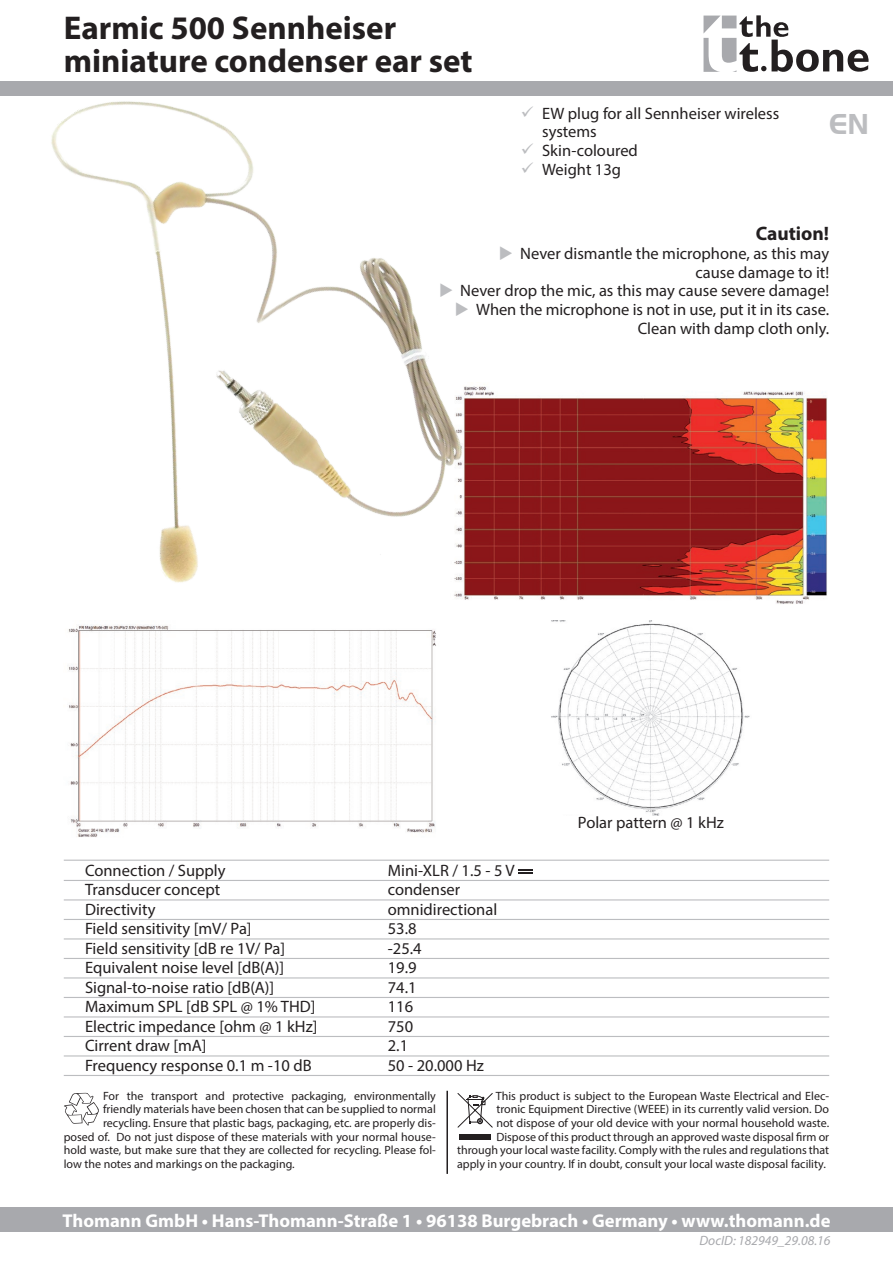
<style>
.page{position:relative;width:893px;height:1263px;background:#fff}
.page>*{position:absolute;margin:0;border:0;box-sizing:border-box;transform-origin:0 0}
.Titel{font:700 33px/33px "Myriad Pro";color:#231f20}
.t1{font:700 30px "Handel Got D";color:#bcbdc0}
.Subhead{font:700 19.5px "Myriad Pro";color:#231f20}
.t2{font:700 18.6px "Myriad Pro";color:#fff}
.Tech_Data_underline{font:16.5px/18.8px "Myriad Pro";color:#231f20;text-align:right}
.Tech_Data_doubleline{font:16.5px "Myriad Pro";color:#231f20}
.Body_Text{font:16.5px "Myriad Pro";color:#231f20}
.t3{font:italic 13.5px "Myriad Pro";color:#a8a9ad}
.Entsorgungshinweise{font:12px/13.5px "Myriad Pro";color:#231f20;text-align:right}
</style>
<div class="page">
<div style="left:0;top:1208px;width:893px;height:24px;background:#a8a9ad"></div>
<div style="left:0;top:81px;width:893px;height:15px;background:#a8a9ad"></div>
<svg style="left:703px;top:15px;width:166px;height:57px"></svg>
<svg style="left:64px;top:1093px;width:35px;height:32px"></svg>
<div style="left:459px;top:1134px;width:32px;height:6px;background:#231f20"></div>
<svg style="left:457px;top:1093px;width:35px;height:35px"></svg>
<hr style="left:446px;top:1091px;width:2px;height:83px;background:#231f20">
<hr style="left:64px;top:860px;width:765px;height:1px;background:#bcbdc0">
<hr style="left:64px;top:880px;width:765px;height:1px;background:#bcbdc0">
<hr style="left:64px;top:899px;width:765px;height:1px;background:#bcbdc0">
<hr style="left:64px;top:919px;width:765px;height:1px;background:#bcbdc0">
<hr style="left:64px;top:938px;width:765px;height:1px;background:#bcbdc0">
<hr style="left:64px;top:958px;width:765px;height:1px;background:#bcbdc0">
<hr style="left:64px;top:977px;width:765px;height:1px;background:#bcbdc0">
<hr style="left:64px;top:997px;width:765px;height:1px;background:#bcbdc0">
<hr style="left:64px;top:1016px;width:765px;height:1px;background:#bcbdc0">
<hr style="left:64px;top:1036px;width:765px;height:1px;background:#bcbdc0">
<hr style="left:64px;top:1055px;width:765px;height:1px;background:#bcbdc0">
<hr style="left:64px;top:1075px;width:765px;height:1px;background:#bcbdc0">
<svg style="left:518px;top:869px;width:15px;height:4px"></svg>
<img style="left:68px;top:663px;width:367px;height:174px">
<img style="left:531px;top:391px;width:296px;height:213px">
<img style="left:551px;top:621px;width:199px;height:195px">
<img style="left:51px;top:101px;width:480px;height:562px">
<svg style="left:500px;top:246px;width:12px;height:14px"></svg>
<svg style="left:440px;top:283px;width:28px;height:33px"></svg>
<svg style="left:522px;top:106px;width:9px;height:11px"></svg>
<svg style="left:522px;top:143px;width:9px;height:11px"></svg>
<svg style="left:522px;top:162px;width:9px;height:11px"></svg>
<p class="Titel" style="left:64px;top:10px;width:410px">Earmic 500 Sennheiser miniature condenser ear set</p>
<p class="Tech_Data_underline" style="left:542px;top:104px;width:239px;text-align:left">EW plug for all Sennheiser wireless systems</p>
<p class="Tech_Data_underline" style="left:542px;top:141px;width:97px">Skin-coloured</p>
<p class="Tech_Data_underline" style="left:542px;top:160px;width:80px">Weight 13g</p>
<h2 class="t1" style="left:829px;top:107px;width:41px">EN</h2>
<p class="Subhead" style="left:756px;top:221px;width:75px">Caution!</p>
<p class="Tech_Data_underline" style="left:520px;top:244px;width:310px">Never dismantle the microphone, as this may cause damage to it!</p>
<p class="Tech_Data_underline" style="left:460px;top:281px;width:370px">Never drop the mic, as this may cause severe damage!</p>
<p class="Tech_Data_underline" style="left:476px;top:300px;width:354px">When the microphone is not in use, put it in its case.<br>Clean with damp cloth only.</p>
<p class="Tech_Data_doubleline" style="left:85px;top:860px;width:142px">Connection / Supply</p>
<p class="Tech_Data_doubleline" style="left:388px;top:860px;width:128px">Mini-XLR / 1.5 - 5 V</p>
<p class="Tech_Data_underline" style="left:85px;top:880px;width:137px">Transducer concept</p>
<p class="Tech_Data_underline" style="left:388px;top:880px;width:74px">condenser</p>
<p class="Tech_Data_underline" style="left:85px;top:899px;width:72px">Directivity</p>
<p class="Tech_Data_underline" style="left:388px;top:899px;width:111px">omnidirectional</p>
<p class="Tech_Data_underline" style="left:85px;top:919px;width:168px">Field sensitivity [mV/ Pa]</p>
<p class="Tech_Data_underline" style="left:388px;top:919px;width:30px">53.8</p>
<p class="Tech_Data_underline" style="left:85px;top:938px;width:202px">Field sensitivity [dB re 1V/ Pa]</p>
<p class="Tech_Data_underline" style="left:388px;top:938px;width:35px">-25.4</p>
<p class="Tech_Data_underline" style="left:85px;top:958px;width:201px">Equivalent noise level [dB(A)]</p>
<p class="Tech_Data_underline" style="left:388px;top:958px;width:30px">19.9</p>
<p class="Tech_Data_underline" style="left:85px;top:977px;width:191px">Signal-to-noise ratio [dB(A)]</p>
<p class="Tech_Data_underline" style="left:388px;top:977px;width:30px">74.1</p>
<p class="Tech_Data_underline" style="left:85px;top:997px;width:232px">Maximum SPL [dB SPL @ 1% THD]</p>
<p class="Tech_Data_underline" style="left:388px;top:997px;width:27px">116</p>
<p class="Tech_Data_underline" style="left:85px;top:1016px;width:234px">Electric impedance [ohm @ 1 kHz]</p>
<p class="Tech_Data_underline" style="left:388px;top:1016px;width:27px">750</p>
<p class="Tech_Data_underline" style="left:85px;top:1036px;width:123px">Cirrent draw [mA]</p>
<p class="Tech_Data_underline" style="left:388px;top:1036px;width:22px">2.1</p>
<p class="Tech_Data_underline" style="left:85px;top:1055px;width:228px">Frequency response 0.1 m -10 dB</p>
<p class="Tech_Data_underline" style="left:388px;top:1055px;width:98px">50 - 20.000 Hz</p>
<p class="Body_Text" style="left:578px;top:812px;width:148px">Polar pattern @ 1 kHz</p>
<p class="Entsorgungshinweise" style="left:103px;top:1089px;width:334px">For the transport and protective packaging, environmentally</p>
<p class="Entsorgungshinweise" style="left:103px;top:1102px;width:334px">friendly materials have been chosen that can be supplied to normal</p>
<p class="Entsorgungshinweise" style="left:103px;top:1116px;width:334px">recycling. Ensure that plastic bags, packaging, etc. are properly dis-</p>
<p class="Entsorgungshinweise" style="left:64px;top:1129px;width:374px">posed of. Do not just dispose of these materials with your normal house-</p>
<p class="Entsorgungshinweise" style="left:64px;top:1143px;width:374px">hold waste, but make sure that they are collected for recycling. Please fol-</p>
<p class="Entsorgungshinweise" style="left:64px;top:1156px;width:232px">low the notes and markings on the packaging.</p>
<p class="Entsorgungshinweise" style="left:457px;top:1089px;width:374px">This product is subject to the European Waste Electrical and Elec-<br>tronic Equipment Directive (WEEE) in its currently valid version. Do<br>not dispose of your old device with your normal household waste.<br>Dispose of this product through an approved waste disposal firm or through your local waste facility. Comply with the rules and regulations that apply in your country. If in doubt, consult your local waste disposal facility.</p>
<h3 class="t2" style="left:63px;top:1208px;width:769px">Thomann GmbH • Hans-Thomann-Straße 1 • 96138 Burgebrach • Germany • www.thomann.de</h3>
<p class="t3" style="left:699px;top:1232px;width:133px">DocID: 182949_29.08.16</p>
</div>
